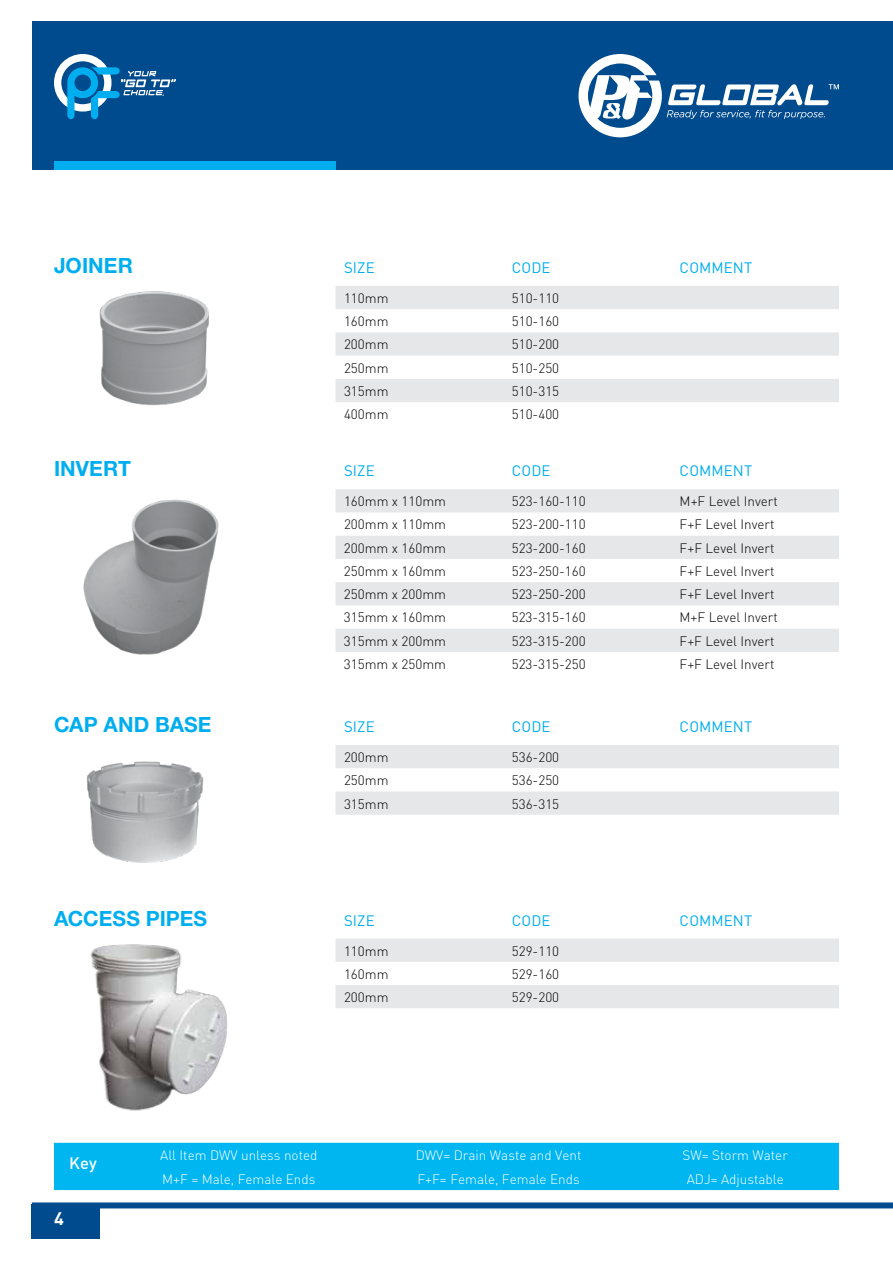
<style>
.page{position:relative;width:893px;height:1263px;background:#fff}
.page>*{position:absolute;margin:0;border:0;box-sizing:border-box;transform-origin:0 0}
.t1{font:700 21px "Helvetica Neue LT Pro";letter-spacing:.005em;color:#00aeef}
.t2{font:700 18px "DIN";color:#fff}
.t3{font:500 16.5px "DIN";color:#fff}
.t4{font:15px "DIN";letter-spacing:.005em;color:#00aeef}
.t5{font:300 13.5px "DIN";color:#000}
.t6{font:300 13.5px "DIN";color:#fff}
</style>
<div class="page">
<div style="left:32px;top:1204px;width:68px;height:34px;background:#004b8d"></div>
<div style="left:54px;top:1143px;width:785px;height:47px;background:#00b6f1"></div>
<div style="left:32px;top:1202px;width:861px;height:6px;background:#004b8d"></div>
<div style="left:32px;top:21px;width:861px;height:149px;background:#004b8d"></div>
<div style="left:54px;top:162px;width:281px;height:8px;background:#00aeef"></div>
<svg style="left:578px;top:54px;width:261px;height:83px"></svg>
<svg style="left:54px;top:54px;width:122px;height:65px"></svg>
<svg style="left:335px;top:286px;width:504px;height:116px;fill:#e6e7e8"></svg>
<svg style="left:335px;top:745px;width:504px;height:70px"></svg>
<svg style="left:335px;top:938px;width:504px;height:70px"></svg>
<svg style="left:335px;top:489px;width:504px;height:163px;fill:#e6e7e8"></svg>
<img style="left:86px;top:761px;width:118px;height:102px">
<img style="left:83px;top:499px;width:136px;height:156px">
<img style="left:99px;top:291px;width:110px;height:115px">
<img style="left:90px;top:944px;width:138px;height:167px">
<h1 class="t1" style="left:54px;top:252px;width:80px">JOINER</h1>
<p class="t4" style="left:344px;top:258px;width:32px">SIZE</p>
<p class="t4" style="left:512px;top:258px;width:40px">CODE</p>
<p class="t4" style="left:680px;top:258px;width:74px">COMMENT</p>
<p class="t5" style="left:344px;top:290px;width:46px">110mm</p>
<p class="t5" style="left:512px;top:290px;width:49px">510-110</p>
<p class="t5" style="left:344px;top:313px;width:46px">160mm</p>
<p class="t5" style="left:512px;top:313px;width:49px">510-160</p>
<p class="t5" style="left:344px;top:336px;width:46px">200mm</p>
<p class="t5" style="left:512px;top:336px;width:49px">510-200</p>
<p class="t5" style="left:344px;top:360px;width:46px">250mm</p>
<p class="t5" style="left:512px;top:360px;width:49px">510-250</p>
<p class="t5" style="left:344px;top:383px;width:46px">315mm</p>
<p class="t5" style="left:512px;top:383px;width:49px">510-315</p>
<p class="t5" style="left:344px;top:406px;width:46px">400mm</p>
<p class="t5" style="left:512px;top:406px;width:49px">510-400</p>
<h1 class="t1" style="left:54px;top:456px;width:79px">INVERT</h1>
<p class="t4" style="left:344px;top:461px;width:32px">SIZE</p>
<p class="t4" style="left:512px;top:461px;width:40px">CODE</p>
<p class="t4" style="left:680px;top:461px;width:74px">COMMENT</p>
<p class="t5" style="left:344px;top:493px;width:104px">160mm x 110mm</p>
<p class="t5" style="left:512px;top:493px;width:75px">523-160-110</p>
<p class="t5" style="left:680px;top:493px;width:100px">M+F Level Invert</p>
<p class="t5" style="left:344px;top:516px;width:104px">200mm x 110mm</p>
<p class="t5" style="left:512px;top:516px;width:75px">523-200-110</p>
<p class="t5" style="left:680px;top:516px;width:96px">F+F Level Invert</p>
<p class="t5" style="left:344px;top:540px;width:104px">200mm x 160mm</p>
<p class="t5" style="left:512px;top:540px;width:75px">523-200-160</p>
<p class="t5" style="left:680px;top:540px;width:96px">F+F Level Invert</p>
<p class="t5" style="left:344px;top:563px;width:104px">250mm x 160mm</p>
<p class="t5" style="left:512px;top:563px;width:75px">523-250-160</p>
<p class="t5" style="left:680px;top:563px;width:96px">F+F Level Invert</p>
<p class="t5" style="left:344px;top:586px;width:104px">250mm x 200mm</p>
<p class="t5" style="left:512px;top:586px;width:75px">523-250-200</p>
<p class="t5" style="left:680px;top:586px;width:96px">F+F Level Invert</p>
<p class="t5" style="left:344px;top:609px;width:104px">315mm x 160mm</p>
<p class="t5" style="left:512px;top:609px;width:75px">523-315-160</p>
<p class="t5" style="left:680px;top:609px;width:100px">M+F Level Invert</p>
<p class="t5" style="left:344px;top:632px;width:104px">315mm x 200mm</p>
<p class="t5" style="left:512px;top:632px;width:75px">523-315-200</p>
<p class="t5" style="left:680px;top:632px;width:96px">F+F Level Invert</p>
<p class="t5" style="left:344px;top:656px;width:104px">315mm x 250mm</p>
<p class="t5" style="left:512px;top:656px;width:75px">523-315-250</p>
<p class="t5" style="left:680px;top:656px;width:96px">F+F Level Invert</p>
<h1 class="t1" style="left:54px;top:711px;width:159px">CAP AND BASE</h1>
<p class="t4" style="left:344px;top:717px;width:32px">SIZE</p>
<p class="t4" style="left:512px;top:717px;width:40px">CODE</p>
<p class="t4" style="left:680px;top:717px;width:74px">COMMENT</p>
<p class="t5" style="left:344px;top:749px;width:46px">200mm</p>
<p class="t5" style="left:512px;top:749px;width:49px">536-200</p>
<p class="t5" style="left:344px;top:772px;width:46px">250mm</p>
<p class="t5" style="left:512px;top:772px;width:49px">536-250</p>
<p class="t5" style="left:344px;top:795px;width:46px">315mm</p>
<p class="t5" style="left:512px;top:795px;width:49px">536-315</p>
<h1 class="t1" style="left:54px;top:905px;width:155px">ACCESS PIPES</h1>
<p class="t4" style="left:344px;top:911px;width:32px">SIZE</p>
<p class="t4" style="left:512px;top:911px;width:40px">CODE</p>
<p class="t4" style="left:680px;top:911px;width:74px">COMMENT</p>
<p class="t5" style="left:344px;top:942px;width:46px">110mm</p>
<p class="t5" style="left:512px;top:942px;width:49px">529-110</p>
<p class="t5" style="left:344px;top:966px;width:46px">160mm</p>
<p class="t5" style="left:512px;top:966px;width:49px">529-160</p>
<p class="t5" style="left:344px;top:989px;width:46px">200mm</p>
<p class="t5" style="left:512px;top:989px;width:49px">529-200</p>
<p class="t3" style="left:69px;top:1153px;width:29px">Key</p>
<h2 class="t2" style="left:54px;top:1207px;width:11px">4</h2>
<p class="t6" style="left:160px;top:1147px;width:159px">All Item DWV unless noted</p>
<p class="t6" style="left:416px;top:1147px;width:167px">DWV= Drain Waste and Vent</p>
<p class="t6" style="left:683px;top:1147px;width:107px">SW= Storm Water</p>
<p class="t6" style="left:162px;top:1170px;width:155px">M+F = Male, Female Ends</p>
<p class="t6" style="left:417px;top:1170px;width:164px">F+F= Female, Female Ends</p>
<p class="t6" style="left:687px;top:1170px;width:99px">ADJ= Adjustable</p>
</div>
